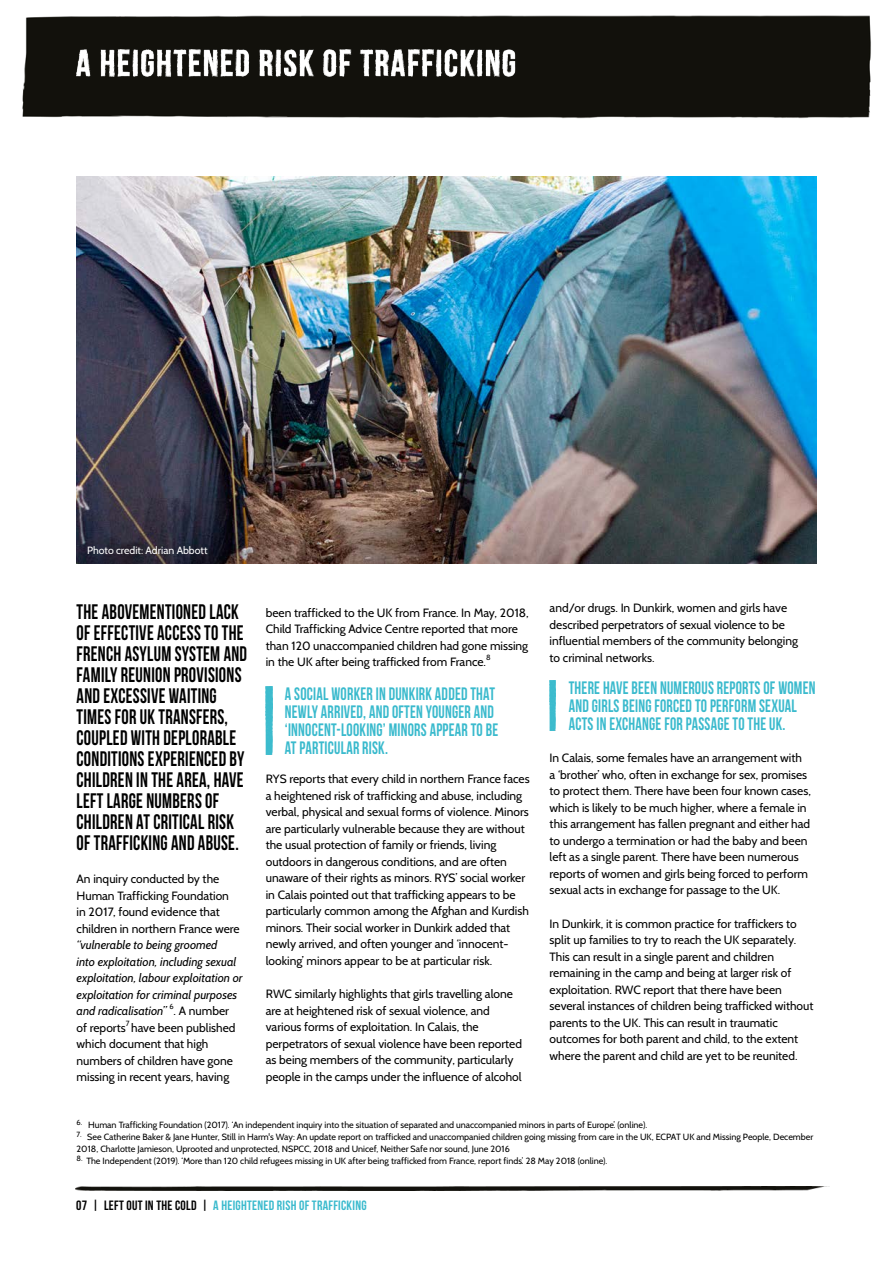
<style>
.page{position:relative;width:893px;height:1263px;background:#fff}
.page>*{position:absolute;margin:0;border:0;box-sizing:border-box;transform-origin:0 0}
.t1{font:21px/21px "Bebas Neue";letter-spacing:.015em;color:#000;scale:.88 1}
.t2{font:18px/18px "Bebas Neue";letter-spacing:.015em;color:#3abacd;scale:.88 1}
.t3{font:13.5px "Bebas Neue";letter-spacing:.02em;color:#3abacd}
.t4{font:12px/16.5px "Cabin";color:#000}
.t5{font:italic 12px/16.5px "Cabin";color:#000}
.t6{font:10.5px "Cabin";color:#fff}
.t7{font:9px/12px "Cabin";color:#000}
.t8{font:7.5px "Cabin";color:#000}
.s1{color:#000}
</style>
<div class="page">
<div style="left:22px;top:15px;width:849px;height:104px;background:#12110c"></div>
<img style="left:75px;top:1186px;width:755px;height:4px">
<img style="left:266px;top:687px;width:6px;height:67px">
<img style="left:550px;top:681px;width:6px;height:49px">
<img style="left:77px;top:176px;width:739px;height:387px">
<img style="left:77px;top:49px;width:439px;height:28px">
<p class="t6" style="left:87px;top:544px;width:122px">Photo credit: Adrian Abbott</p>
<p class="t4" style="left:550px;top:600px;width:250px">and/or drugs. In Dunkirk, women and girls have described perpetrators of sexual violence to be influential members of the community belonging to criminal networks.</p>
<p class="t1" style="left:77px;top:600px;width:195px">THE ABOVEMENTIONED LACK<br>OF EFFECTIVE ACCESS TO THE<br>FRENCH ASYLUM SYSTEM AND<br>FAMILY REUNION PROVISIONS<br>AND EXCESSIVE WAITING<br>TIMES FOR UK TRANSFERS,<br>COUPLED WITH DEPLORABLE<br>CONDITIONS EXPERIENCED BY<br>CHILDREN IN THE AREA, HAVE<br>LEFT LARGE NUMBERS OF<br>CHILDREN AT CRITICAL RISK<br>OF TRAFFICKING AND ABUSE.</p>
<p class="t4" style="left:77px;top:870px;width:165px">An inquiry conducted by the<br>Human Trafficking Foundation in 2017, found evidence that children in northern France were</p>
<p class="t5" style="left:77px;top:936px;width:167px">“vulnerable to being groomed<br>into exploitation, including sexual exploitation, labour exploitation or exploitation for criminal purposes and radicalisation”</p>
<p class="t4" style="left:266px;top:604px;width:265px">been trafficked to the UK from France. In May, 2018, Child Trafficking Advice Centre reported that more than 120 unaccompanied children had gone missing in the UK after being trafficked from France.</p>
<p class="t8" style="left:486px;top:653px;width:6px">8</p>
<h2 class="t2" style="left:285px;top:685px;width:244px">A SOCIAL WORKER IN DUNKIRK ADDED THAT NEWLY ARRIVED, AND OFTEN YOUNGER AND ‘INNOCENT-LOOKING’ MINORS APPEAR TO BE AT PARTICULAR RISK.</h2>
<h2 class="t2" style="left:569px;top:679px;width:282px">THERE HAVE BEEN NUMEROUS REPORTS OF WOMEN<br>AND GIRLS BEING FORCED TO PERFORM SEXUAL<br>ACTS IN EXCHANGE FOR PASSAGE TO THE UK.</h2>
<p class="t4" style="left:550px;top:750px;width:263px">In Calais, some females have an arrangement with<br>a ‘brother’ who, often in exchange for sex, promises to protect them. There have been four known cases, which is likely to be much higher, where a female in this arrangement has fallen pregnant and either had to undergo a termination or had the baby and been left as a single parent. There have been numerous reports of women and girls being forced to perform sexual acts in exchange for passage to the UK.</p>
<p class="t4" style="left:550px;top:915px;width:265px">In Dunkirk, it is common practice for traffickers to split up families to try to reach the UK separately.<br>This can result in a single parent and children remaining in the camp and being at larger risk of exploitation. RWC report that there have been several instances of children being trafficked without parents to the UK. This can result in traumatic outcomes for both parent and child, to the extent where the parent and child are yet to be reunited.</p>
<p class="t4" style="left:266px;top:771px;width:265px">RYS reports that every child in northern France faces a heightened risk of trafficking and abuse, including verbal, physical and sexual forms of violence. Minors are particularly vulnerable because they are without the usual protection of family or friends, living outdoors in dangerous conditions, and are often unaware of their rights as minors. RYS’ social worker in Calais pointed out that trafficking appears to be particularly common among the Afghan and Kurdish minors. Their social worker in Dunkirk added that newly arrived, and often younger and ‘innocent&shy;looking’ minors appear to be at particular risk.</p>
<p class="t4" style="left:266px;top:986px;width:258px">RWC similarly highlights that girls travelling alone are at heightened risk of sexual violence, and various forms of exploitation. In Calais, the perpetrators of sexual violence have been reported as being members of the community, particularly people in the camps under the influence of alcohol</p>
<p class="t8" style="left:169px;top:1002px;width:6px">6</p>
<p class="t4" style="left:174px;top:1002px;width:57px">. A number</p>
<p class="t4" style="left:77px;top:1019px;width:51px">of reports</p>
<p class="t8" style="left:126px;top:1018px;width:5px">7</p>
<p class="t4" style="left:77px;top:1019px;width:160px;text-indent:55px">have been published which document that high numbers of children have gone missing in recent years, having</p>
<p class="t7" style="left:77px;top:1119px;width:572px"><sup>6.</sup> Human Trafficking Foundation (2017). ‘An independent inquiry into the situation of separated and unaccompanied minors in parts of Europe’. (online).</p>
<p class="t7" style="left:77px;top:1131px;width:738px"><sup>7.</sup> See Catherine Baker &amp; Jane Hunter, Still in Harm's Way: An update report on trafficked and unaccompanied children going missing from care in the UK, ECPAT UK and Missing People, December<br>2018, Charlotte Jamieson, Uprooted and unprotected, NSPCC, 2018 and Unicef, Neither Safe nor sound, June 2016</p>
<p class="t7" style="left:77px;top:1155px;width:532px"><sup>8.</sup> The Independent (2019). ‘More than 120 child refugees missing in UK after being trafficked from France, report finds’. 28 May 2018 (online).</p>
<p class="t3" style="left:76px;top:1197px;width:292px"><span class="s1">07 | LEFT OUT IN THE COLD |</span> A HEIGHTENED RISH OF TRAFFICKING</p>
</div>
